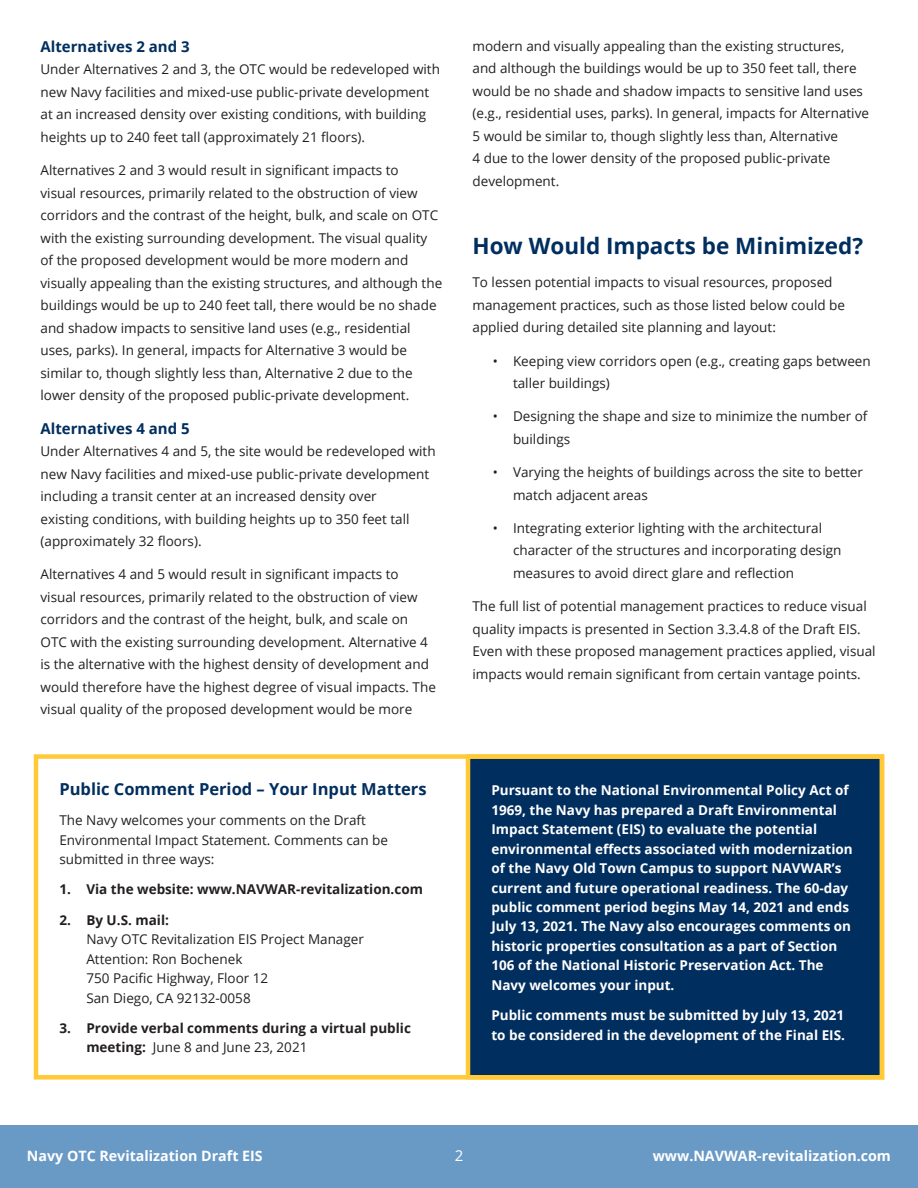
<style>
.page{position:relative;width:918px;height:1188px;background:#fff}
.page>*{position:absolute;margin:0;border:0;box-sizing:border-box;transform-origin:0 0}
.t1{font:700 22.5px "Open Sans";color:#002e5e}
.t2{font:700 16.5px "Open Sans";color:#002e5e}
.t3{font:700 15px "Open Sans";color:#002e5e}
.t4{font:15px "Open Sans";color:#fff}
.t5{font:700 14.25px "Open Sans";color:#fff}
.t6{font:13.5px/22.5px "Open Sans";color:#231f20}
.t7{font:700 13.5px/19.5px "Open Sans";color:#fff}
.t8{font:700 13.5px/19.5px "Open Sans";color:#231f20}
.s1{font-weight:400}
</style>
<div class="page">
<div style="left:0;top:1125px;width:918px;height:63px;background:#699ac6"></div>
<div style="left:466px;top:754px;width:418px;height:326px;background:#002e5e;border:4px solid #ffc938"></div>
<div style="left:34px;top:754px;width:850px;height:326px;border:4px solid #ffc938"></div>
<h2 class="t3" style="left:40px;top:36px;width:151px">Alternatives 2 and 3</h2>
<p class="t6" style="left:40px;top:58px;width:401px">Under Alternatives 2 and 3, the OTC would be redeveloped with new Navy facilities and mixed-use public-private development at an increased density over existing conditions, with building heights up to 240 feet tall (approximately 21 floors).</p>
<p class="t6" style="left:40px;top:159px;width:403px">Alternatives 2 and 3 would result in significant impacts to<br>visual resources, primarily related to the obstruction of view corridors and the contrast of the height, bulk, and scale on OTC with the existing surrounding development. The visual quality of the proposed development would be more modern and visually appealing than the existing structures, and although the buildings would be up to 240 feet tall, there would be no shade and shadow impacts to sensitive land uses (e.g., residential uses, parks). In general, impacts for Alternative 3 would be similar to, though slightly less than, Alternative 2 due to the lower density of the proposed public-private development.</p>
<h2 class="t3" style="left:40px;top:418px;width:151px">Alternatives 4 and 5</h2>
<p class="t6" style="left:40px;top:440px;width:397px">Under Alternatives 4 and 5, the site would be redeveloped with new Navy facilities and mixed-use public-private development</p>
<p class="t6" style="left:40px;top:485px;width:338px">including a transit center at an increased density over</p>
<p class="t6" style="left:40px;top:507px;width:371px">existing conditions, with building heights up to 350 feet tall (approximately 32 floors).</p>
<p class="t6" style="left:40px;top:563px;width:397px">Alternatives 4 and 5 would result in significant impacts to visual resources, primarily related to the obstruction of view corridors and the contrast of the height, bulk, and scale on OTC with the existing surrounding development. Alternative 4 is the alternative with the highest density of development and would therefore have the highest degree of visual impacts. The visual quality of the proposed development would be more</p>
<h4 class="t2" style="left:59px;top:777px;width:369px">Public Comment Period – Your Input Matters</h4>
<p class="t6" style="left:59px;top:810px;width:330px;line-height:19.5px">The Navy welcomes your comments on the Draft<br>Environmental Impact Statement. Comments can be submitted in three ways:</p>
<p class="t8" style="left:59px;top:879px;width:365px">1. Via the website: www.NAVWAR-revitalization.com</p>
<p class="t8" style="left:59px;top:910px;width:111px">2. By U.S. mail:</p>
<p class="t6" style="left:86px;top:929px;width:279px;line-height:19.5px">Navy OTC Revitalization EIS Project Manager<br>Attention: Ron Bochenek<br>750 Pacific Highway, Floor 12<br>San Diego, CA 92132-0058</p>
<p class="t8" style="left:86px;top:1018px;width:326px;text-indent:-27px">3. Provide verbal comments during a virtual public meeting: <span class="s1">June 8 and June 23, 2021</span></p>
<p class="t6" style="left:472px;top:34px;width:398px">modern and visually appealing than the existing structures, and although the buildings would be up to 350 feet tall, there would be no shade and shadow impacts to sensitive land uses (e.g., residential uses, parks). In general, impacts for Alternative 5 would be similar to, though slightly less than, Alternative<br>4 due to the lower density of the proposed public-private</p>
<p class="t6" style="left:472px;top:169px;width:88px">development.</p>
<h3 class="t1" style="left:472px;top:230px;width:392px">How Would Impacts be Minimized?</h3>
<p class="t6" style="left:472px;top:271px;width:374px">To lessen potential impacts to visual resources, proposed management practices, such as those listed below could be</p>
<p class="t6" style="left:472px;top:316px;width:305px">applied during detailed site planning and layout:</p>
<p class="t6" style="left:513px;top:349px;width:359px;text-indent:-20px">• Keeping view corridors open (e.g., creating gaps between taller buildings)</p>
<p class="t6" style="left:513px;top:405px;width:356px;text-indent:-20px">• Designing the shape and size to minimize the number of buildings</p>
<p class="t6" style="left:513px;top:461px;width:351px;text-indent:-20px">• Varying the heights of buildings across the site to better match adjacent areas</p>
<p class="t6" style="left:513px;top:516px;width:330px;text-indent:-20px">• Integrating exterior lighting with the architectural character of the structures and incorporating design</p>
<p class="t6" style="left:513px;top:561px;width:283px">measures to avoid direct glare and reflection</p>
<p class="t6" style="left:472px;top:595px;width:396px">The full list of potential management practices to reduce visual</p>
<p class="t6" style="left:472px;top:617px;width:405px">quality impacts is presented in Section 3.3.4.8 of the Draft EIS.<br>Even with these proposed management practices applied, visual impacts would remain significant from certain vantage points.</p>
<p class="t7" style="left:491px;top:780px;width:359px">Pursuant to the National Environmental Policy Act of<br>1969, the Navy has prepared a Draft Environmental<br>Impact Statement (EIS) to evaluate the potential</p>
<h5 class="t7" style="left:491px;top:839px;width:363px">environmental effects associated with modernization</h5>
<p class="t7" style="left:491px;top:858px;width:361px">of the Navy Old Town Campus to support NAVWAR’s current and future operational readiness. The 60-day public comment period begins May 14, 2021 and ends July 13, 2021. The Navy also encourages comments on historic properties consultation as a part of Section 106 of the National Historic Preservation Act. The Navy welcomes your input.</p>
<p class="t7" style="left:491px;top:1005px;width:355px">Public comments must be submitted by July 13, 2021 to be considered in the development of the Final EIS.</p>
<p class="t5" style="left:27px;top:1146px;width:237px">Navy OTC Revitalization Draft EIS</p>
<p class="t4" style="left:455px;top:1145px;width:10px">2</p>
<p class="t5" style="left:653px;top:1146px;width:240px">www.NAVWAR-revitalization.com</p>
</div>
